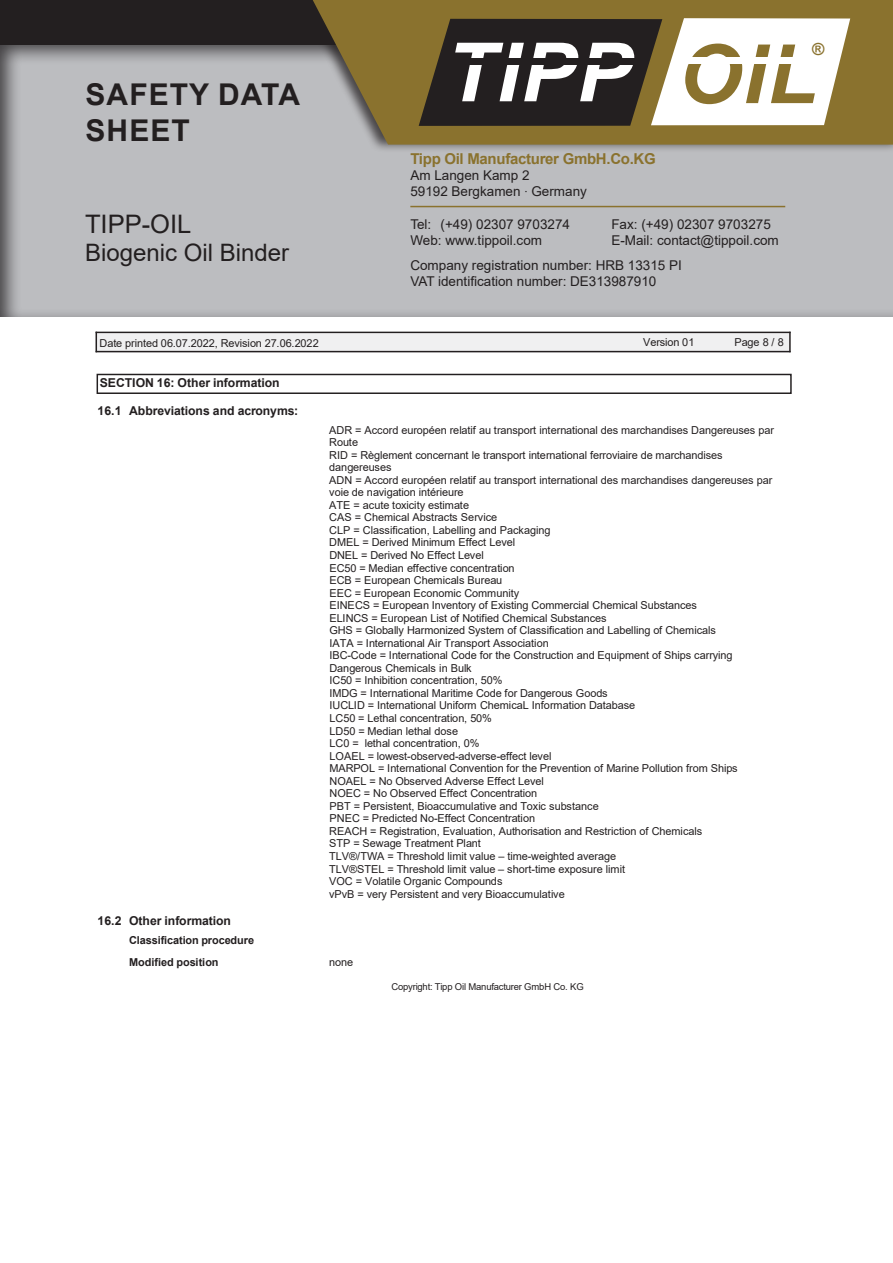
<style>
.page{position:relative;width:893px;height:1263px;background:#fff}
.page>*{position:absolute;margin:0;border:0;box-sizing:border-box;transform-origin:0 0}
.t1{font:italic 700 81.75px "Arial";letter-spacing:.015em;color:#fff}
.t2{font:700 30px/36px "Arial";letter-spacing:.035em;color:#231f20}
.t3{font:25.5px "Arial";color:#231f20}
.t4{font:24px "Arial";color:#231f20}
.t5{font:700 16.65px "Arial";color:#8a722e}
.t6{font:700 15px "Arial";letter-spacing:-.02em;color:#8a722e}
.t7{font:13.5px/16.2px "Arial";color:#231f20}
.t8{font:700 13.5px "Arial";color:#231f20}
.t9{font:700 12.3px "Arial";color:#231f20}
.t10{font:10.95px/12.6px "Arial";letter-spacing:-.005em;color:#231f20}
.t11{font:700 10.95px/22px "Arial";letter-spacing:-.005em;color:#231f20}
.t12{font:9.45px "Arial";letter-spacing:-.02em;color:#231f20}
.s1{color:#8a722e}
.s2{font-family:"Helvetica Neue LT Std";font-weight:100;font-stretch:condensed}
</style>
<div class="page">
<div style="left:0;top:43px;width:893px;height:276px;background:#231f20;opacity:.75"></div>
<div style="left:0;top:0;width:893px;height:45px;background:#231f20"></div>
<div style="left:292px;top:0;width:601px;height:153px;background:#231f20;opacity:.75"></div>
<svg style="left:308px;top:0;width:585px;height:145px;background:#8b7840"></svg>
<svg style="left:419px;top:18px;width:431px;height:108px"></svg>
<div style="left:445px;top:43px;width:184px;height:76px;background:#231f20"></div>
<div style="left:469px;top:58px;width:170px;height:6px;background:#231f20"></div>
<div style="left:685px;top:58px;width:109px;height:6px;background:#fff"></div>
<hr style="left:410px;top:206px;width:375px;height:1px;background:#8a722e">
<div style="left:97px;top:333px;width:692px;height:18px;background:#f0f0f1"></div>
<hr style="left:96px;top:332px;width:695px;height:1px;background:#231f20">
<hr style="left:789px;top:332px;width:2px;height:20px;background:#231f20">
<hr style="left:96px;top:351px;width:695px;height:1px;background:#231f20">
<svg style="left:96px;top:333px;width:1px;height:18px"></svg>
<div style="left:97px;top:374px;width:695px;height:20px;border:1px solid #231f20"></div>
<h2 class="t2" style="left:86px;top:77px;width:216px">SAFETY DATA<br>SHEET</h2>
<h3 class="t3" style="left:85px;top:206px;width:108px">TIPP-OIL</h3>
<h3 class="t4" style="left:85px;top:236px;width:206px">Biogenic Oil Binder</h3>
<p class="t8" style="left:100px;top:252px;width:234px">Binding Agent for Oil and Chemicals</p>
<h1 class="t1" style="left:445px;top:18px;width:373px">TIPP <span class="s1">OIL</span></h1>
<h3 class="t5" style="left:812px;top:38px;width:14px">®</h3>
<h3 class="t6" style="left:410px;top:148px;width:247px">Tipp Oil Manufacturer GmbH.Co.KG</h3>
<p class="t7" style="left:410px;top:167px;width:178px">Am Langen Kamp 2<br>59192 Bergkamen <span class="s2">·</span> Germany</p>
<p class="t7" style="left:410px;top:216px;width:161px">Tel: (+49) 02307 9703274</p>
<p class="t7" style="left:611px;top:216px;width:161px">Fax: (+49) 02307 9703275</p>
<p class="t7" style="left:410px;top:232px;width:133px">Web: www.tippoil.com</p>
<p class="t7" style="left:410px;top:228px;width:370px;line-height:25.2px;text-indent:201px">E-Mail: contact@tippoil.com<br>Company registration number: HRB 13315 PI</p>
<p class="t7" style="left:410px;top:273px;width:248px">VAT identification number: DE313987910</p>
<p class="t10" style="left:99px;top:336px;width:221px">Date printed 06.07.2022, Revision 27.06.2022</p>
<p class="t10" style="left:643px;top:335px;width:53px">Version 01</p>
<p class="t10" style="left:734px;top:335px;width:51px">Page 8 / 8</p>
<p class="t9" style="left:100px;top:374px;width:181px">SECTION 16: Other information</p>
<p class="t9" style="left:98px;top:402px;width:202px">16.1 Abbreviations and acronyms:</p>
<p class="t9" style="left:98px;top:912px;width:135px">16.2 Other information</p>
<p class="t11" style="left:129px;top:929px;width:127px">Classification procedure<br>Modified position</p>
<p class="t10" style="left:329px;top:423px;width:446px">ADR = Accord européen relatif au transport international des marchandises Dangereuses par Route<br>RID = Règlement concernant le transport international ferroviaire de marchandises dangereuses<br>ADN = Accord européen relatif au transport international des marchandises dangereuses par voie de navigation intérieure<br>ATE = acute toxicity estimate<br>CAS = Chemical Abstracts Service<br>CLP = Classification, Labelling and Packaging<br>DMEL = Derived Minimum Effect Level<br>DNEL = Derived No Effect Level<br>EC50 = Median effective concentration<br>ECB = European Chemicals Bureau<br>EEC = European Economic Community<br>EINECS = European Inventory of Existing Commercial Chemical Substances<br>ELINCS = European List of Notified Chemical Substances<br>GHS = Globally Harmonized System of Classification and Labelling of Chemicals<br>IATA = International Air Transport Association<br>IBC-Code = International Code for the Construction and Equipment of Ships carrying Dangerous Chemicals in Bulk<br>IC50 = Inhibition concentration, 50%<br>IMDG = International Maritime Code for Dangerous Goods<br>IUCLID = International Uniform ChemicaL Information Database<br>LC50 = Lethal concentration, 50%<br>LD50 = Median lethal dose<br>LC0 = lethal concentration, 0%<br>LOAEL = lowest-observed-adverse-effect level<br>MARPOL = International Convention for the Prevention of Marine Pollution from Ships NOAEL = No Observed Adverse Effect Level<br>NOEC = No Observed Effect Concentration<br>PBT = Persistent, Bioaccumulative and Toxic substance<br>PNEC = Predicted No-Effect Concentration<br>REACH = Registration, Evaluation, Authorisation and Restriction of Chemicals<br>STP = Sewage Treatment Plant<br>TLV®/TWA = Threshold limit value – time-weighted average<br>TLV®STEL = Threshold limit value – short-time exposure limit<br>VOC = Volatile Organic Compounds<br>vPvB = very Persistent and very Bioaccumulative</p>
<p class="t10" style="left:329px;top:955px;width:26px">none</p>
<p class="t12" style="left:391px;top:980px;width:194px">Copyright: Tipp Oil Manufacturer GmbH Co. KG</p>
</div>
